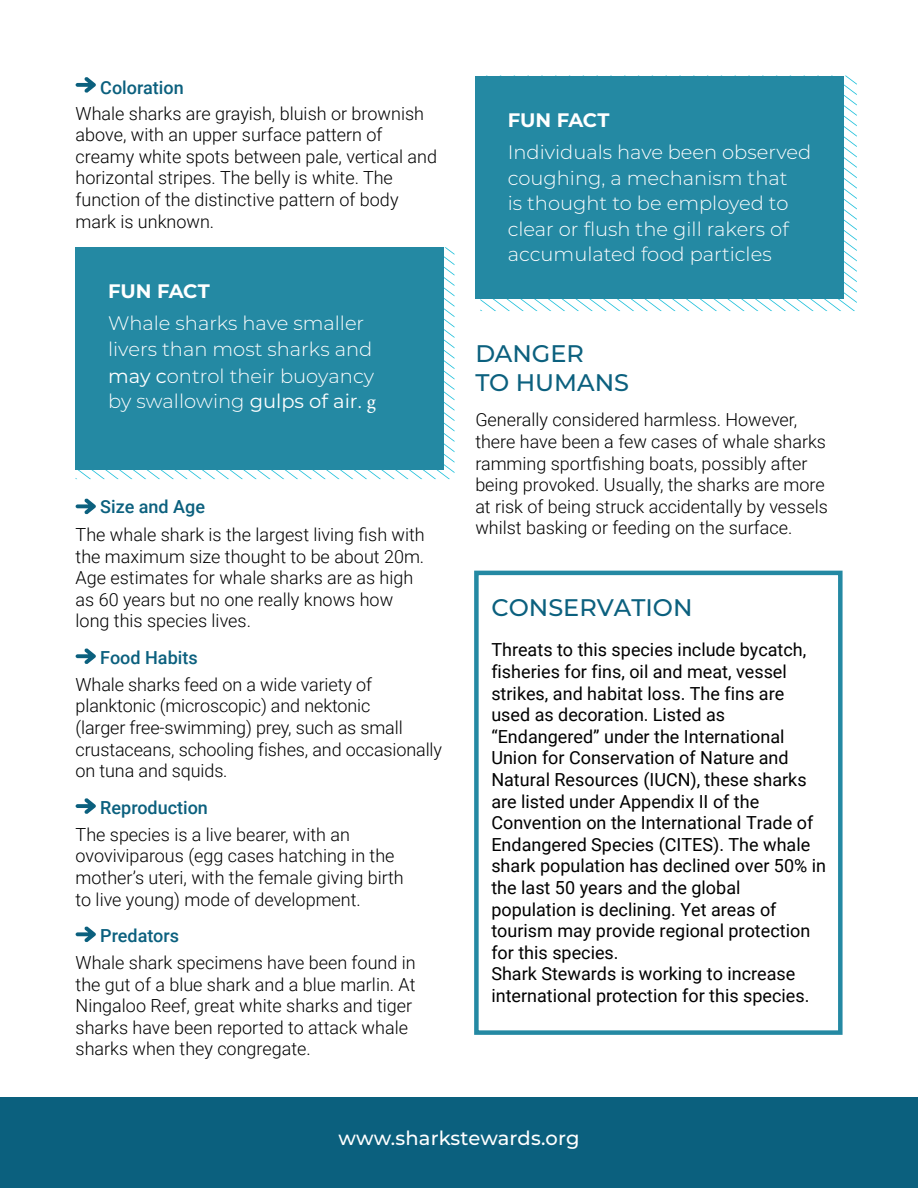
<style>
.page{position:relative;width:918px;height:1188px;background:#fff}
.page>*{position:absolute;margin:0;border:0;box-sizing:border-box;transform-origin:0 0}
.t1{font:500 24px/28.8px "Montserrat";color:#0b607e}
.t2{font:300 19.5px/25.5px "Montserrat";color:#fff}
.t3{font:500 19.5px "Montserrat";letter-spacing:.005em;color:#fff}
.t4{font:700 19.5px "Montserrat";letter-spacing:-.005em;color:#fff}
.t5{font:300 18px/21.6px "Roboto";color:#000}
.t6{font:18px/21.6px "Roboto";color:#000}
.t7{font:500 18px "Roboto";color:#0b607e}
.s1{font-weight:400}
.s2{font-family:"Minion Pro";font-weight:400}
</style>
<div class="page">
<svg style="left:480px;top:76px;width:377px;height:235px"></svg>
<svg style="left:76px;top:247px;width:379px;height:232px"></svg>
<div style="left:0;top:1097px;width:918px;height:91px;background:#0b607e"></div>
<div style="left:474px;top:571px;width:369px;height:464px;border:4px solid #2489a3"></div>
<svg style="left:76px;top:77px;width:20px;height:16px"></svg>
<svg style="left:76px;top:498px;width:20px;height:16px"></svg>
<svg style="left:76px;top:648px;width:20px;height:16px"></svg>
<svg style="left:76px;top:798px;width:20px;height:16px"></svg>
<svg style="left:76px;top:926px;width:20px;height:16px"></svg>
<div style="left:76px;top:247px;width:368px;height:88px;background:#2489a3"></div>
<div style="left:76px;top:279px;width:368px;height:191px;background:#2489a3"></div>
<div style="left:475px;top:76px;width:369px;height:88px;background:#2489a3"></div>
<div style="left:475px;top:108px;width:369px;height:191px;background:#2489a3"></div>
<p class="t7" style="left:100px;top:75px;width:85px">Coloration</p>
<p class="t5" style="left:76px;top:102px;width:363px">Whale sharks are grayish, bluish or brownish above, with an upper surface pattern of creamy white spots between pale, vertical and horizontal stripes. The belly is white. The function of the distinctive pattern of body mark is unknown.</p>
<p class="t4" style="left:108px;top:277px;width:103px">FUN FACT</p>
<p class="t2" style="left:108px;top:310px;width:270px;line-height:26px">Whale sharks have smaller livers than most sharks and <span class="s1">may c</span>ontrol their buoyancy by swallowing <span class="s1">gulps of air.</span> <span class="s2">g</span></p>
<p class="t7" style="left:100px;top:494px;width:106px">Size and Age</p>
<p class="t5" style="left:76px;top:523px;width:351px">The whale shark is the largest living fish with the maximum size thought to be about 20m.<br>Age estimates for whale sharks are as high as 60 years but no one really knows how long this species lives.</p>
<p class="t7" style="left:100px;top:645px;width:99px">Food Habits</p>
<p class="t5" style="left:76px;top:673px;width:368px">Whale sharks feed on a wide variety of planktonic (microscopic) and nektonic<br>(larger free-swimming) prey, such as small crustaceans, schooling fishes, and occasionally on tuna and squids.</p>
<p class="t7" style="left:100px;top:795px;width:109px">Reproduction</p>
<p class="t5" style="left:76px;top:823px;width:330px">The species is a live bearer, with an ovoviviparous (egg cases hatching in the mother’s uteri, with the female giving birth to live young) mode of development.</p>
<p class="t7" style="left:100px;top:923px;width:80px">Predators</p>
<p class="t5" style="left:76px;top:951px;width:342px">Whale shark specimens have been found in the gut of a blue shark and a blue marlin. At Ningaloo Reef, great white sharks and tiger sharks have been reported to attack whale sharks when they congregate.</p>
<p class="t4" style="left:508px;top:106px;width:103px">FUN FACT</p>
<p class="t2" style="left:508px;top:139px;width:305px">Individuals have been observed coughing, a mechanism that<br>is thought to be employed to clear or flush the gill rakers of accumulated food particles</p>
<h1 class="t1" style="left:475px;top:339px;width:155px">DANGER<br>TO HUMANS</h1>
<p class="t5" style="left:475px;top:409px;width:354px">Generally considered harmless. However, there have been a few cases of whale sharks ramming sportfishing boats, possibly after being provoked. Usually, the sharks are more at risk of being struck accidentally by vessels whilst basking or feeding on the surface.</p>
<h1 class="t1" style="left:491px;top:592px;width:203px">CONSERVATION</h1>
<p class="t6" style="left:491px;top:639px;width:336px">Threats to this species include bycatch, fisheries for fins, oil and meat, vessel strikes, and habitat loss. The fins are used as decoration. Listed as “Endangered” under the International Union for Conservation of Nature and Natural Resources (IUCN), these sharks are listed under Appendix II of the Convention on the International Trade of Endangered Species (CITES). The whale shark population has declined over 50% in the last 50 years and the global population is declining. Yet areas of tourism may provide regional protection for this species.<br>Shark Stewards is working to increase international protection for this species.</p>
<p class="t3" style="left:339px;top:1125px;width:242px">www.sharkstewards.org</p>
</div>
